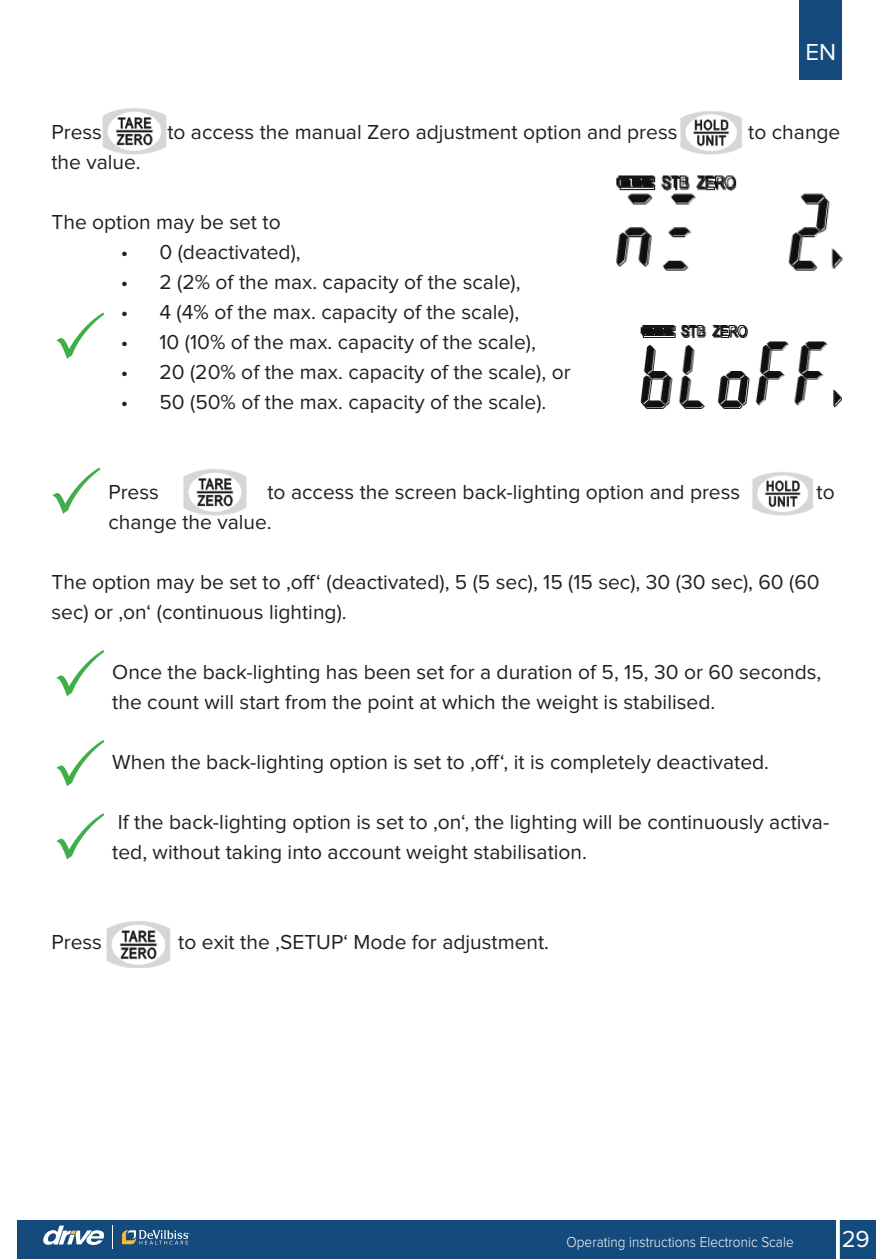
<style>
.page{position:relative;width:893px;height:1259px;background:#fff}
.page>*{position:absolute;margin:0;border:0;box-sizing:border-box;transform-origin:0 0}
.t1{font:24px "Proxima Nova";color:#fff}
.t2{font:21px/30px "Proxima Nova";color:#231f20}
.t3{font:300 15px "Proxima Nova";letter-spacing:.005em;color:#fff;scale:.9 1}
</style>
<div class="page">
<div style="left:800px;top:0;width:42px;height:80px;background:#144a7c"></div>
<div style="left:17px;top:1220px;width:859px;height:39px;background:#144a7c"></div>
<svg style="left:836px;top:1220px;width:4px;height:39px"></svg>
<svg style="left:122px;top:1230px;width:68px;height:14px"></svg>
<svg style="left:43px;top:1225px;width:61px;height:20px"></svg>
<svg style="left:112px;top:1225px;width:1px;height:24px"></svg>
<img style="left:752px;top:472px;width:61px;height:43px">
<img style="left:680px;top:111px;width:62px;height:43px">
<img style="left:183px;top:469px;width:64px;height:46px">
<img style="left:102px;top:108px;width:65px;height:46px">
<img style="left:106px;top:921px;width:65px;height:46px">
<img style="left:616px;top:175px;width:226px;height:96px">
<img style="left:641px;top:325px;width:201px;height:84px">
<p class="t1" style="left:806px;top:41px;width:32px">EN</p>
<p class="t2" style="left:51px;top:118px;width:52px">Press</p>
<p class="t2" style="left:167px;top:118px;width:512px">to access the manual Zero adjustment option and press</p>
<p class="t2" style="left:748px;top:118px;width:94px">to change</p>
<p class="t2" style="left:51px;top:148px;width:91px">the value.</p>
<p class="t2" style="left:51px;top:208px;width:231px">The option may be set to</p>
<p class="t2" style="left:121px;top:238px;width:181px">• 0 (deactivated),</p>
<p class="t2" style="left:121px;top:268px;width:401px">• 2 (2% of the max. capacity of the scale),</p>
<p class="t2" style="left:121px;top:298px;width:400px">• 4 (4% of the max. capacity of the scale),</p>
<p class="t2" style="left:121px;top:328px;width:417px">• 10 (10% of the max. capacity of the scale),</p>
<p class="t2" style="left:121px;top:358px;width:451px">• 20 (20% of the max. capacity of the scale), or</p>
<p class="t2" style="left:121px;top:388px;width:427px">• 50 (50% of the max. capacity of the scale).</p>
<p class="t2" style="left:108px;top:478px;width:52px">Press</p>
<p class="t2" style="left:267px;top:478px;width:474px">to access the screen back-lighting option and press</p>
<p class="t2" style="left:816px;top:478px;width:20px">to</p>
<p class="t2" style="left:108px;top:508px;width:165px">change the value.</p>
<p class="t2" style="left:51px;top:568px;width:770px">The option may be set to ‚off‘ (deactivated), 5 (5 sec), 15 (15 sec), 30 (30 sec), 60 (60 sec) or ‚on‘ (continuous lighting).</p>
<p class="t2" style="left:112px;top:658px;width:711px">Once the back-lighting has been set for a duration of 5, 15, 30 or 60 seconds, the count will start from the point at which the weight is stabilised.</p>
<p class="t2" style="left:112px;top:748px;width:658px">When the back-lighting option is set to ‚off‘, it is completely deactivated.</p>
<p class="t2" style="left:112px;top:808px;width:718px">If the back-lighting option is set to ‚on‘, the lighting will be continuously activa&shy;ted, without taking into account weight stabilisation.</p>
<p class="t2" style="left:51px;top:928px;width:52px">Press</p>
<p class="t2" style="left:178px;top:928px;width:372px">to exit the ‚SETUP‘ Mode for adjustment.</p>
<p class="t3" style="left:566px;top:1235px;width:254px">Operating instructions Electronic Scale</p>
<p class="t1" style="left:842px;top:1228px;width:29px">29</p>
</div>
